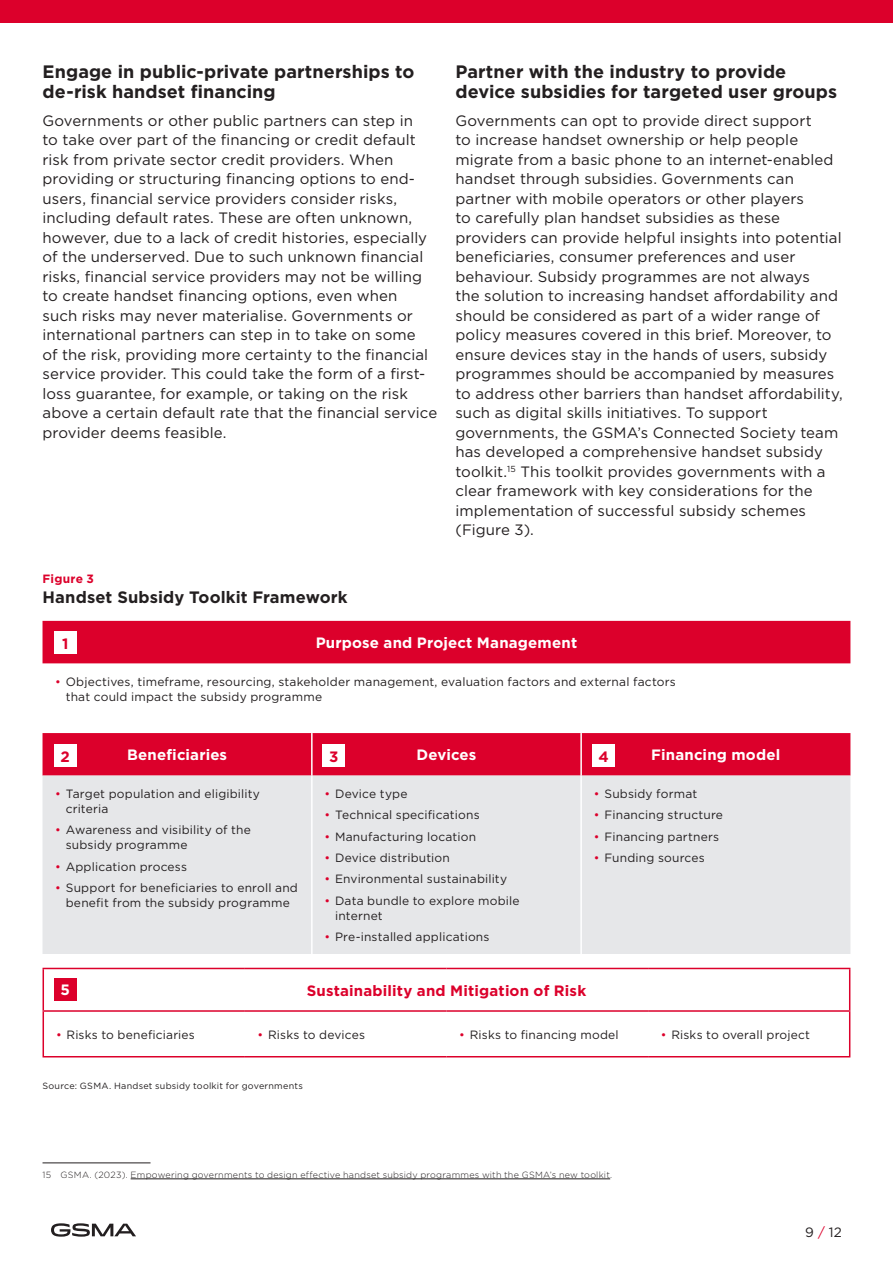
<style>
.page{position:relative;width:893px;height:1263px;background:#fff}
.page>*{position:absolute;margin:0;border:0;box-sizing:border-box;transform-origin:0 0}
.t1{font:700 18px/19.5px "Gotham";letter-spacing:.005em;color:#231f20}
.FIGURE_TITLE{font:700 16.5px "Gotham";letter-spacing:.005em;color:#231f20}
.BODY_COPY{font:15px/19.5px "Gotham";letter-spacing:.005em;color:#231f20}
.BODY_COPY-2{font:700 15px "Gotham";letter-spacing:.01em;color:#fff}
.BODY_COPY-3{font:700 15px "Gotham";letter-spacing:.01em;color:#dc002b}
.t2{font:13.5px "Gotham";color:#231f20}
.BULLETS{font:12px/15px "Gotham";letter-spacing:.015em;color:#231f20}
.FIGURE_NUMBER{font:700 12px "Gotham";letter-spacing:.015em;color:#dc002b}
.FOOTNOTES{font:300 9px "Gotham";letter-spacing:.025em;color:#231f20}
.BODY_COPY-4{font:9px "Gotham";letter-spacing:.025em;color:#231f20}
.s1{color:#dc002b}
</style>
<div class="page">
<hr style="left:43px;top:1162px;width:108px;height:1px;background:#231f20">
<hr style="left:131px;top:1178px;width:479px;height:1px;background:#231f20">
<svg style="left:43px;top:621px;width:807px;height:154px;fill:#dc002b"></svg>
<div style="left:43px;top:775px;width:807px;height:179px;background:#e6e7e9"></div>
<hr style="left:311px;top:733px;width:2px;height:42px;background:#fff">
<hr style="left:580px;top:733px;width:2px;height:42px;background:#fff">
<hr style="left:311px;top:775px;width:2px;height:179px;background:#fff">
<hr style="left:580px;top:775px;width:2px;height:179px;background:#fff">
<div style="left:54px;top:631px;width:22px;height:23px;background:#fff"></div>
<div style="left:54px;top:744px;width:22px;height:23px;background:#fff"></div>
<div style="left:323px;top:744px;width:22px;height:23px;background:#fff"></div>
<div style="left:593px;top:744px;width:22px;height:23px;background:#fff"></div>
<hr style="left:43px;top:1012px;width:1px;height:44px;background:#dc002b">
<hr style="left:849px;top:1012px;width:1px;height:44px;background:#dc002b">
<hr style="left:43px;top:1056px;width:202px;height:1px;background:#dc002b">
<hr style="left:245px;top:1056px;width:201px;height:1px;background:#dc002b">
<hr style="left:446px;top:1056px;width:202px;height:1px;background:#dc002b">
<hr style="left:648px;top:1056px;width:202px;height:1px;background:#dc002b">
<hr style="left:43px;top:968px;width:202px;height:1px;background:#dc002b">
<hr style="left:43px;top:969px;width:1px;height:41px;background:#dc002b">
<hr style="left:245px;top:968px;width:201px;height:1px;background:#dc002b">
<hr style="left:446px;top:968px;width:202px;height:1px;background:#dc002b">
<hr style="left:648px;top:968px;width:202px;height:1px;background:#dc002b">
<hr style="left:849px;top:969px;width:1px;height:41px;background:#dc002b">
<hr style="left:43px;top:1010px;width:202px;height:2px;background:#dc002b">
<hr style="left:245px;top:1010px;width:201px;height:2px;background:#dc002b">
<hr style="left:446px;top:1010px;width:202px;height:2px;background:#dc002b">
<hr style="left:648px;top:1010px;width:202px;height:2px;background:#dc002b">
<div style="left:54px;top:978px;width:22px;height:23px;background:#dc002b"></div>
<div style="left:0;top:0;width:893px;height:22px;background:#dc002b"></div>
<svg style="left:51px;top:1223px;width:85px;height:14px"></svg>
<h2 class="t1" style="left:43px;top:62px;width:373px">Engage in public-private partnerships to de-risk handset financing</h2>
<p class="BODY_COPY" style="left:43px;top:110px;width:396px">Governments or other public partners can step in<br>to take over part of the financing or credit default risk from private sector credit providers. When providing or structuring financing options to end&shy;users, financial service providers consider risks, including default rates. These are often unknown, however, due to a lack of credit histories, especially of the underserved. Due to such unknown financial risks, financial service providers may not be willing to create handset financing options, even when<br>such risks may never materialise. Governments or international partners can step in to take on some<br>of the risk, providing more certainty to the financial service provider. This could take the form of a first&shy;loss guarantee, for example, or taking on the risk above a certain default rate that the financial service provider deems feasible.</p>
<p class="FIGURE_NUMBER" style="left:43px;top:571px;width:53px">Figure 3</p>
<p class="FIGURE_TITLE" style="left:43px;top:586px;width:306px">Handset Subsidy Toolkit Framework</p>
<h2 class="t1" style="left:455px;top:62px;width:383px">Partner with the industry to provide device subsidies for targeted user groups</h2>
<p class="BODY_COPY" style="left:455px;top:110px;width:389px">Governments can opt to provide direct support<br>to increase handset ownership or help people migrate from a basic phone to an internet-enabled handset through subsidies. Governments can partner with mobile operators or other players<br>to carefully plan handset subsidies as these providers can provide helpful insights into potential beneficiaries, consumer preferences and user behaviour. Subsidy programmes are not always<br>the solution to increasing handset affordability and should be considered as part of a wider range of policy measures covered in this brief. Moreover, to ensure devices stay in the hands of users, subsidy programmes should be accompanied by measures to address other barriers than handset affordability, such as digital skills initiatives. To support governments, the GSMA’s Connected Society team has developed a comprehensive handset subsidy toolkit.<sup>15</sup> This toolkit provides governments with a clear framework with key considerations for the implementation of successful subsidy schemes (Figure 3).</p>
<p class="BODY_COPY-2" style="left:316px;top:633px;width:263px">Purpose and Project Management</p>
<p class="BULLETS" style="left:66px;top:674px;width:612px;text-indent:-10px"><span class="s1">•</span> Objectives, timeframe, resourcing, stakeholder management, evaluation factors and external factors that could impact the subsidy programme</p>
<p class="BODY_COPY-3" style="left:62px;top:633px;width:8px">1</p>
<p class="BODY_COPY-2" style="left:127px;top:745px;width:101px">Beneficiaries</p>
<p class="BODY_COPY-2" style="left:417px;top:745px;width:61px">Devices</p>
<p class="BODY_COPY-2" style="left:651px;top:745px;width:130px">Financing model</p>
<p class="BULLETS" style="left:66px;top:786px;width:196px;text-indent:-10px"><span class="s1">•</span> Target population and eligibility criteria</p>
<p class="BULLETS" style="left:66px;top:822px;width:187px;text-indent:-10px"><span class="s1">•</span> Awareness and visibility of the subsidy programme</p>
<p class="BULLETS" style="left:55px;top:859px;width:133px"><span class="s1">•</span> Application process</p>
<p class="BULLETS" style="left:55px;top:880px;width:244px;text-align:center"><span class="s1">•</span> Support for beneficiaries to enroll and benefit from the subsidy programme</p>
<p class="BODY_COPY-3" style="left:61px;top:746px;width:11px">2</p>
<p class="BODY_COPY-3" style="left:329px;top:746px;width:11px">3</p>
<p class="BODY_COPY-3" style="left:599px;top:746px;width:12px">4</p>
<p class="BULLETS" style="left:594px;top:786px;width:105px"><span class="s1">•</span> Subsidy format</p>
<p class="BULLETS" style="left:594px;top:807px;width:131px"><span class="s1">•</span> Financing structure</p>
<p class="BULLETS" style="left:594px;top:829px;width:127px"><span class="s1">•</span> Financing partners</p>
<p class="BULLETS" style="left:594px;top:850px;width:112px"><span class="s1">•</span> Funding sources</p>
<p class="BULLETS" style="left:325px;top:786px;width:84px"><span class="s1">•</span> Device type</p>
<p class="BULLETS" style="left:325px;top:807px;width:157px"><span class="s1">•</span> Technical specifications</p>
<p class="BULLETS" style="left:325px;top:829px;width:153px"><span class="s1">•</span> Manufacturing location</p>
<p class="BULLETS" style="left:325px;top:850px;width:127px"><span class="s1">•</span> Device distribution</p>
<p class="BULLETS" style="left:325px;top:871px;width:184px"><span class="s1">•</span> Environmental sustainability</p>
<p class="BULLETS" style="left:335px;top:893px;width:186px;text-indent:-10px"><span class="s1">•</span> Data bundle to explore mobile internet</p>
<p class="BULLETS" style="left:325px;top:929px;width:166px"><span class="s1">•</span> Pre-installed applications</p>
<p class="BODY_COPY-2" style="left:60px;top:980px;width:11px">5</p>
<p class="BODY_COPY-3" style="left:307px;top:980px;width:281px">Sustainability and Mitigation of Risk</p>
<p class="BULLETS" style="left:56px;top:1027px;width:140px"><span class="s1">•</span> Risks to beneficiaries</p>
<p class="BULLETS" style="left:258px;top:1027px;width:109px"><span class="s1">•</span> Risks to devices</p>
<p class="BULLETS" style="left:459px;top:1027px;width:161px"><span class="s1">•</span> Risks to financing model</p>
<p class="BULLETS" style="left:661px;top:1027px;width:151px"><span class="s1">•</span> Risks to overall project</p>
<p class="BODY_COPY-4" style="left:43px;top:1079px;width:262px">Source: GSMA. Handset subsidy toolkit for governments</p>
<p class="FOOTNOTES" style="left:43px;top:1169px;width:571px">15 GSMA. (2023). Empowering governments to design effective handset subsidy programmes with the GSMA’s new toolkit.</p>
<p class="t2" style="left:805px;top:1223px;width:38px">9 <span class="s1">/</span> 12</p>
</div>
